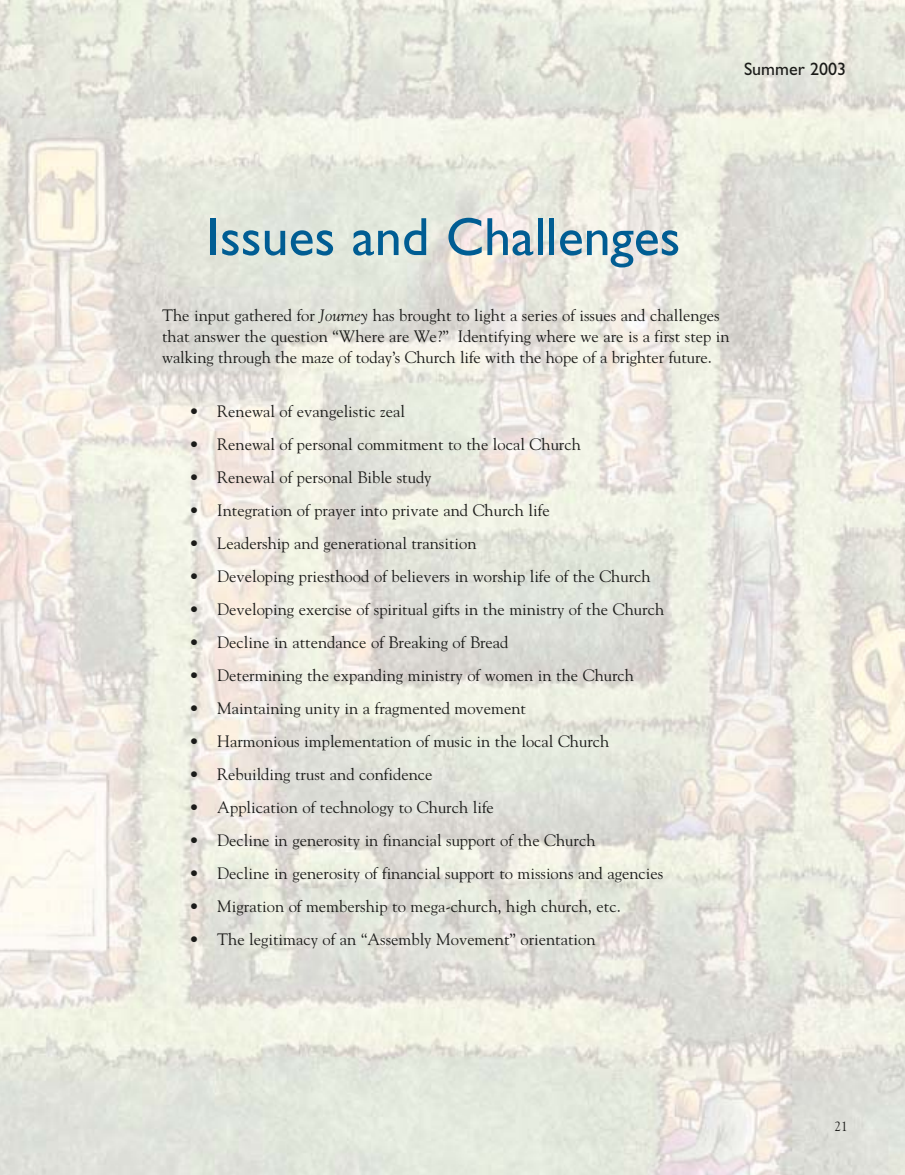
<style>
.page{position:relative;width:905px;height:1175px;background:#fff}
.page>*{position:absolute;margin:0;border:0;box-sizing:border-box;transform-origin:0 0}
.t1{font:54px "Gill Sans";color:#005d93}
.t2{font:18px "Gill Sans";color:#1b1b19}
.t3{font:16.5px/21px "Goudy";color:#1b1b19}
.t4{font:13.5px "Goudy";color:#1b1b19}
.s1{font-style:italic}
</style>
<div class="page">
<img style="left:0;top:0;width:904px;height:1174px">
<p class="t2" style="left:744px;top:63px;width:104px">Summer 2003</p>
<h1 class="t1" style="left:206px;top:218px;width:475px">Issues and Challenges</h1>
<p class="t3" style="left:162px;top:305px;width:569px">The input gathered for <span class="s1">Journey</span> has brought to light a series of issues and challenges that answer the question “Where are We?” Identifying where we are is a first step in walking through the maze of today’s Church life with the hope of a brighter future.</p>
<p class="t3" style="left:189px;top:401px;width:217px">• Renewal of evangelistic zeal</p>
<p class="t3" style="left:189px;top:434px;width:393px">• Renewal of personal commitment to the local Church</p>
<p class="t3" style="left:189px;top:467px;width:244px">• Renewal of personal Bible study</p>
<p class="t3" style="left:189px;top:500px;width:362px">• Integration of prayer into private and Church life</p>
<p class="t3" style="left:189px;top:533px;width:289px">• Leadership and generational transition</p>
<p class="t3" style="left:189px;top:566px;width:463px">• Developing priesthood of believers in worship life of the Church</p>
<p class="t3" style="left:189px;top:599px;width:476px">• Developing exercise of spiritual gifts in the ministry of the Church</p>
<p class="t3" style="left:189px;top:632px;width:321px">• Decline in attendance of Breaking of Bread</p>
<p class="t3" style="left:189px;top:665px;width:446px">• Determining the expanding ministry of women in the Church</p>
<p class="t3" style="left:189px;top:698px;width:338px">• Maintaining unity in a fragmented movement</p>
<p class="t3" style="left:189px;top:731px;width:422px">• Harmonious implementation of music in the local Church</p>
<p class="t3" style="left:189px;top:764px;width:245px">• Rebuilding trust and confidence</p>
<p class="t3" style="left:189px;top:797px;width:306px">• Application of technology to Church life</p>
<p class="t3" style="left:189px;top:830px;width:408px">• Decline in generosity in financial support of the Church</p>
<p class="t3" style="left:189px;top:863px;width:475px">• Decline in generosity of financial support to missions and agencies</p>
<p class="t3" style="left:189px;top:896px;width:433px">• Migration of membership to mega-church, high church, etc.</p>
<p class="t3" style="left:189px;top:929px;width:408px">• The legitimacy of an “Assembly Movement” orientation</p>
<p class="t4" style="left:834px;top:1120px;width:15px">21</p>
</div>
